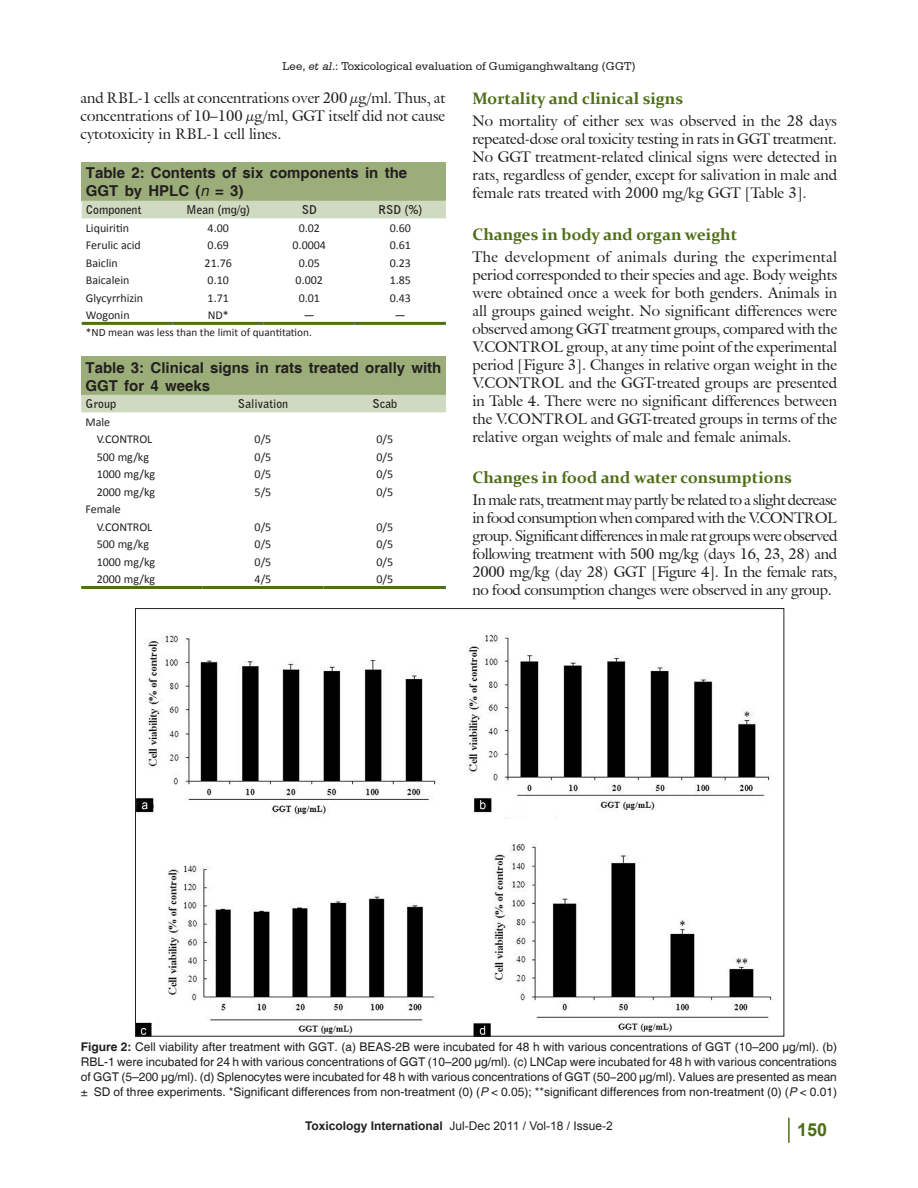
<style>
.page{position:relative;width:918px;height:1188px;background:#fff}
.page>*{position:absolute;margin:0;border:0;box-sizing:border-box;transform-origin:0 0}
.t1{font:700 18px "Arial";color:#4e6e17}
.t2{font:700 16.5px "Constantia";color:#4e6e17}
.Tex{font:15px/18px "Galliard IT Cby BT";color:#231f20;text-align:justify}
.Table_Heading__TT{font:700 15px/18px "Helvetica";color:#231f20}
.FGC{font:12px/15px "Helvetica";color:#231f20;text-align:justify}
.Table_Text__TB{font:12px "Calibri";color:#231f20}
.RTT{font:12px "Serifa BT";color:#231f20}
.t3{font:12px "Arial";color:#231f20}
.TableFirstLine__TCH{font:700 12px "Bell Gothic BT";color:#231f20}
.TableFootNote__FTN{font:11.25px "Calibri";color:#231f20}
.s1{font-style:italic}
.s2{font-weight:400;font-style:italic}
.s3{font-weight:700}
</style>
<div class="page">
<hr style="left:788px;top:1118px;width:2px;height:25px;background:#4e6e17">
<img style="left:137px;top:634px;width:635px;height:400px">
<div style="left:81px;top:357px;width:365px;height:38px;background:#9bad78"></div>
<div style="left:81px;top:395px;width:365px;height:17px;background:#d0dac0"></div>
<hr style="left:81px;top:586px;width:121px;height:3px;background:#4e6e17">
<hr style="left:202px;top:586px;width:122px;height:3px;background:#4e6e17">
<hr style="left:324px;top:586px;width:122px;height:3px;background:#4e6e17">
<div style="left:82px;top:163px;width:364px;height:38px;background:#9bad78"></div>
<div style="left:82px;top:201px;width:364px;height:17px;background:#d0dac0"></div>
<hr style="left:82px;top:322px;width:91px;height:3px;background:#4e6e17">
<hr style="left:173px;top:322px;width:91px;height:3px;background:#4e6e17">
<hr style="left:264px;top:322px;width:91px;height:3px;background:#4e6e17">
<hr style="left:355px;top:322px;width:91px;height:3px;background:#4e6e17">
<p class="RTT" style="left:282px;top:59px;width:355px">Lee, <span class="s1">et al</span>.: Toxicological evaluation of Gumiganghwaltang (GGT)</p>
<p class="Tex" style="left:81px;top:89px;width:366px">and RBL-1 cells at concentrations over 200 μg/ml. Thus, at concentrations of 10–100 μg/ml, GGT itself did not cause cytotoxicity in RBL-1 cell lines.</p>
<h2 class="t2" style="left:472px;top:87px;width:212px">Mortality and clinical signs</h2>
<p class="Tex" style="left:472px;top:112px;width:366px">No mortality of either sex was observed in the 28 days repeated-dose oral toxicity testing in rats in GGT treatment.<br>No GGT treatment-related clinical signs were detected in rats, regardless of gender, except for salivation in male and female rats treated with 2000 mg/kg GGT [Table 3].</p>
<h2 class="t2" style="left:472px;top:223px;width:266px">Changes in body and organ weight</h2>
<p class="Tex" style="left:472px;top:247px;width:366px">The development of animals during the experimental period corresponded to their species and age. Body weights were obtained once a week for both genders. Animals in all groups gained weight. No significant differences were observed among GGT treatment groups, compared with the V.CONTROL group, at any time point of the experimental period [Figure 3]. Changes in relative organ weight in the V.CONTROL and the GGT-treated groups are presented in Table 4. There were no significant differences between the V.CONTROL and GGT-treated groups in terms of the relative organ weights of male and female animals.</p>
<h2 class="t2" style="left:472px;top:466px;width:321px">Changes in food and water consumptions</h2>
<p class="Tex" style="left:472px;top:491px;width:366px">In male rats, treatment may partly be related to a slight decrease in food consumption when compared with the V.CONTROL group. Significant differences in male rat groups were observed following treatment with 500 mg/kg (days 16, 23, 28) and 2000 mg/kg (day 28) GGT [Figure 4]. In the female rats, no food consumption changes were observed in any group.</p>
<p class="Table_Heading__TT" style="left:86px;top:165px;width:323px">Table 2: Contents of six components in the<br>GGT by HPLC (<span class="s2">n</span> = 3)</p>
<p class="TableFirstLine__TCH" style="left:86px;top:202px;width:57px">Component</p>
<p class="TableFirstLine__TCH" style="left:186px;top:202px;width:65px">Mean (mg/g)</p>
<p class="TableFirstLine__TCH" style="left:302px;top:202px;width:17px">SD</p>
<p class="TableFirstLine__TCH" style="left:378px;top:202px;width:46px">RSD (%)</p>
<p class="Table_Text__TB" style="left:86px;top:220px;width:45px">Liquiritin</p>
<p class="Table_Text__TB" style="left:208px;top:220px;width:23px">4.00</p>
<p class="Table_Text__TB" style="left:299px;top:220px;width:23px">0.02</p>
<p class="Table_Text__TB" style="left:390px;top:220px;width:23px">0.60</p>
<p class="Table_Text__TB" style="left:86px;top:238px;width:56px">Ferulic acid</p>
<p class="Table_Text__TB" style="left:208px;top:238px;width:23px">0.69</p>
<p class="Table_Text__TB" style="left:293px;top:238px;width:35px">0.0004</p>
<p class="Table_Text__TB" style="left:390px;top:238px;width:23px">0.61</p>
<p class="Table_Text__TB" style="left:86px;top:255px;width:33px">Baiclin</p>
<p class="Table_Text__TB" style="left:205px;top:255px;width:29px">21.76</p>
<p class="Table_Text__TB" style="left:299px;top:255px;width:23px">0.05</p>
<p class="Table_Text__TB" style="left:390px;top:255px;width:23px">0.23</p>
<p class="Table_Text__TB" style="left:86px;top:273px;width:45px">Baicalein</p>
<p class="Table_Text__TB" style="left:208px;top:273px;width:23px">0.10</p>
<p class="Table_Text__TB" style="left:296px;top:273px;width:29px">0.002</p>
<p class="Table_Text__TB" style="left:390px;top:273px;width:23px">1.85</p>
<p class="Table_Text__TB" style="left:86px;top:290px;width:59px">Glycyrrhizin</p>
<p class="Table_Text__TB" style="left:208px;top:290px;width:23px">1.71</p>
<p class="Table_Text__TB" style="left:299px;top:290px;width:23px">0.01</p>
<p class="Table_Text__TB" style="left:390px;top:290px;width:23px">0.43</p>
<p class="Table_Text__TB" style="left:86px;top:308px;width:45px">Wogonin</p>
<p class="Table_Text__TB" style="left:208px;top:308px;width:23px">ND*</p>
<p class="Table_Text__TB" style="left:304px;top:308px;width:12px">—</p>
<p class="Table_Text__TB" style="left:395px;top:308px;width:12px">—</p>
<p class="TableFootNote__FTN" style="left:86px;top:325px;width:227px">*ND mean was less than the limit of quantitation.</p>
<p class="Table_Heading__TT" style="left:86px;top:359px;width:357px">Table 3: Clinical signs in rats treated orally with<br>GGT for 4 weeks</p>
<p class="TableFirstLine__TCH" style="left:86px;top:396px;width:32px">Group</p>
<p class="TableFirstLine__TCH" style="left:238px;top:396px;width:52px">Salivation</p>
<p class="TableFirstLine__TCH" style="left:372px;top:396px;width:26px">Scab</p>
<p class="Table_Text__TB" style="left:86px;top:414px;width:26px">Male</p>
<p class="Table_Text__TB" style="left:97px;top:432px;width:57px">V.CONTROL</p>
<p class="Table_Text__TB" style="left:255px;top:432px;width:18px">0/5</p>
<p class="Table_Text__TB" style="left:376px;top:432px;width:18px">0/5</p>
<p class="Table_Text__TB" style="left:97px;top:449px;width:54px">500 mg/kg</p>
<p class="Table_Text__TB" style="left:255px;top:449px;width:18px">0/5</p>
<p class="Table_Text__TB" style="left:376px;top:449px;width:18px">0/5</p>
<p class="Table_Text__TB" style="left:97px;top:467px;width:60px">1000 mg/kg</p>
<p class="Table_Text__TB" style="left:255px;top:467px;width:18px">0/5</p>
<p class="Table_Text__TB" style="left:376px;top:467px;width:18px">0/5</p>
<p class="Table_Text__TB" style="left:97px;top:484px;width:60px">2000 mg/kg</p>
<p class="Table_Text__TB" style="left:255px;top:484px;width:18px">5/5</p>
<p class="Table_Text__TB" style="left:376px;top:484px;width:18px">0/5</p>
<p class="Table_Text__TB" style="left:86px;top:502px;width:37px">Female</p>
<p class="Table_Text__TB" style="left:97px;top:519px;width:57px">V.CONTROL</p>
<p class="Table_Text__TB" style="left:255px;top:519px;width:18px">0/5</p>
<p class="Table_Text__TB" style="left:376px;top:519px;width:18px">0/5</p>
<p class="Table_Text__TB" style="left:97px;top:537px;width:54px">500 mg/kg</p>
<p class="Table_Text__TB" style="left:255px;top:537px;width:18px">0/5</p>
<p class="Table_Text__TB" style="left:376px;top:537px;width:18px">0/5</p>
<p class="Table_Text__TB" style="left:97px;top:554px;width:60px">1000 mg/kg</p>
<p class="Table_Text__TB" style="left:255px;top:554px;width:18px">0/5</p>
<p class="Table_Text__TB" style="left:376px;top:554px;width:18px">0/5</p>
<p class="Table_Text__TB" style="left:97px;top:572px;width:60px">2000 mg/kg</p>
<p class="Table_Text__TB" style="left:255px;top:572px;width:18px">4/5</p>
<p class="Table_Text__TB" style="left:376px;top:572px;width:18px">0/5</p>
<p class="FGC" style="left:81px;top:1040px;width:758px"><span class="s3">Figure 2:</span> Cell viability after treatment with GGT. (a) BEAS-2B were incubated for 48 h with various concentrations of GGT (10–200 μg/ml). (b)<br>RBL-1 were incubated for 24 h with various concentrations of GGT (10–200 μg/ml). (c) LNCap were incubated for 48 h with various concentrations of GGT (5–200 μg/ml). (d) Splenocytes were incubated for 48 h with various concentrations of GGT (50−200 μg/ml). Values are presented as mean ± SD of three experiments. *Significant differences from non-treatment (0) (<span class="s1">P</span> &lt; 0.05); **significant differences from non-treatment (0) (<span class="s1">P</span> &lt; 0.01)</p>
<p class="t3" style="left:305px;top:1118px;width:309px"><span class="s3">Toxicology International</span> Jul-Dec 2011 / Vol-18 / Issue-2</p>
<p class="t1" style="left:797px;top:1118px;width:32px">150</p>
</div>
